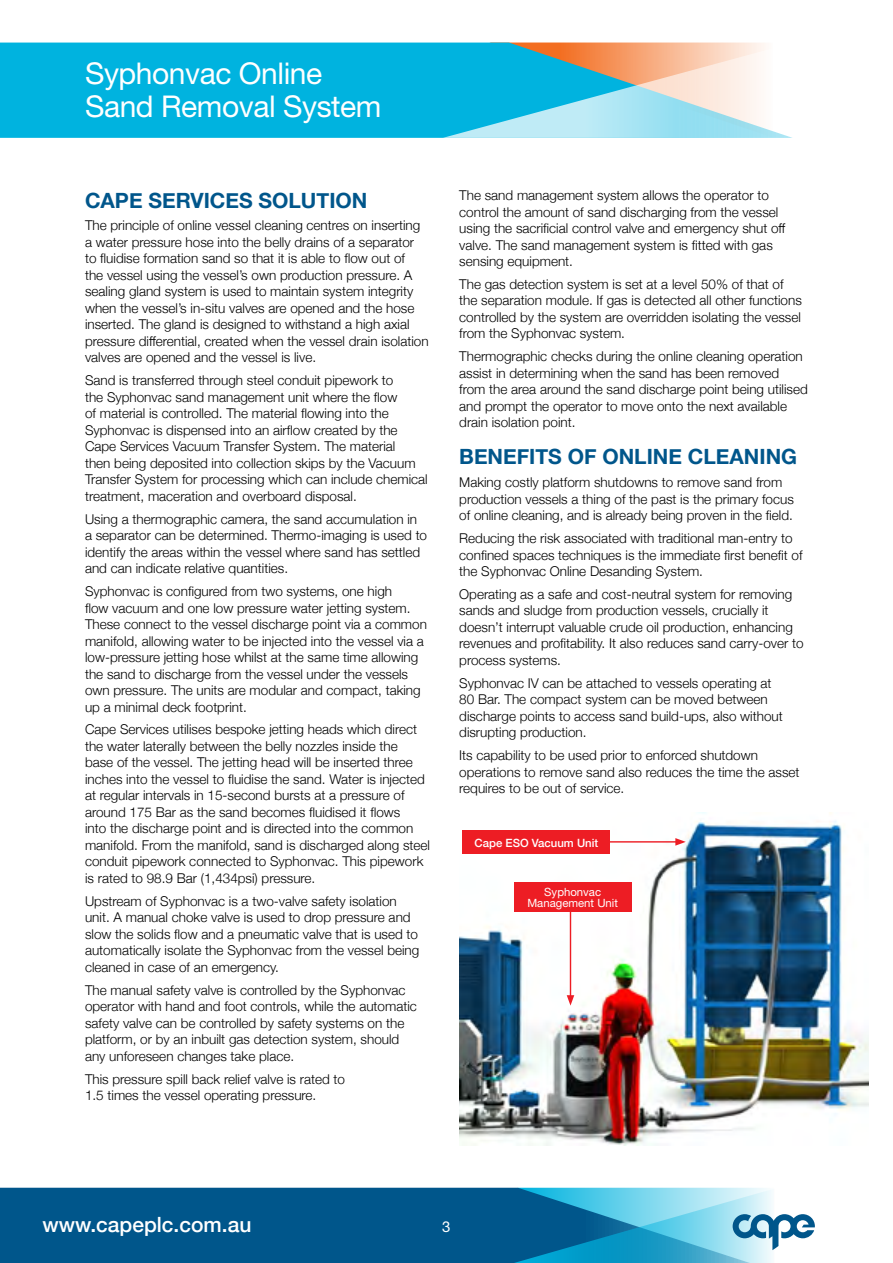
<style>
.page{position:relative;width:893px;height:1263px;background:#fff}
.page>*{position:absolute;margin:0;border:0;box-sizing:border-box;transform-origin:0 0}
.t1{font:30px/33px "Helvetica Neue";letter-spacing:-.015em;color:#fff}
.t2{font:700 21px "Helvetica Neue";color:#00568b}
.t3{font:500 21px "Helvetica Neue";color:#fff}
.t4{font:15px "Helvetica Neue";color:#fff}
.t5{font:300 13.5px/16.5px "Helvetica Neue";color:#000}
.t6{font:11.4px/11.4px "Helvetica Neue";color:#fff;text-align:center}
.t7{font:500 11.4px "Helvetica Neue";color:#fff}
</style>
<div class="page">
<div style="left:0;top:43px;width:443px;height:95px;background:#00b3df"></div>
<svg style="left:443px;top:43px;width:349px;height:95px;background:#94cdd5"></svg>
<img style="left:459px;top:813px;width:409px;height:332px">
<hr style="left:589px;top:841px;width:89px;height:1px;background:#ed1d24">
<svg style="left:675px;top:838px;width:11px;height:8px"></svg>
<hr style="left:570px;top:909px;width:1px;height:88px;background:#ed1d24">
<svg style="left:567px;top:995px;width:7px;height:10px"></svg>
<div style="left:462px;top:830px;width:148px;height:23px;background:#ed1d24"></div>
<div style="left:514px;top:883px;width:117px;height:29px;background:#ed1d24"></div>
<div style="left:0;top:1188px;width:464px;height:75px;background:#00568b"></div>
<svg style="left:464px;top:1188px;width:351px;height:75px;background:#50a3c5"></svg>
<h1 class="t1" style="left:85px;top:57px;width:298px">Syphonvac Online<br>Sand Removal System</h1>
<h2 class="t2" style="left:85px;top:184px;width:284px">CAPE SERVICES SOLUTION</h2>
<p class="t5" style="left:85px;top:216px;width:345px">The principle of online vessel cleaning centres on inserting a water pressure hose into the belly drains of a separator to fluidise formation sand so that it is able to flow out of<br>the vessel using the vessel’s own production pressure. A sealing gland system is used to maintain system integrity when the vessel’s in-situ valves are opened and the hose inserted. The gland is designed to withstand a high axial pressure differential, created when the vessel drain isolation valves are opened and the vessel is live.</p>
<p class="t5" style="left:85px;top:371px;width:344px">Sand is transferred through steel conduit pipework to<br>the Syphonvac sand management unit where the flow<br>of material is controlled. The material flowing into the Syphonvac is dispensed into an airflow created by the Cape Services Vacuum Transfer System. The material<br>then being deposited into collection skips by the Vacuum Transfer System for processing which can include chemical treatment, maceration and overboard disposal.</p>
<p class="t5" style="left:85px;top:510px;width:344px">Using a thermographic camera, the sand accumulation in a separator can be determined. Thermo-imaging is used to identify the areas within the vessel where sand has settled and can indicate relative quantities.</p>
<p class="t5" style="left:85px;top:582px;width:343px">Syphonvac is configured from two systems, one high<br>flow vacuum and one low pressure water jetting system.<br>These connect to the vessel discharge point via a common manifold, allowing water to be injected into the vessel via a low-pressure jetting hose whilst at the same time allowing the sand to discharge from the vessel under the vessels own pressure. The units are modular and compact, taking up a minimal deck footprint.</p>
<p class="t5" style="left:85px;top:720px;width:347px">Cape Services utilises bespoke jetting heads which direct the water laterally between the belly nozzles inside the<br>base of the vessel. The jetting head will be inserted three inches into the vessel to fluidise the sand. Water is injected at regular intervals in 15-second bursts at a pressure of around 175 Bar as the sand becomes fluidised it flows<br>into the discharge point and is directed into the common manifold. From the manifold, sand is discharged along steel conduit pipework connected to Syphonvac. This pipework is rated to 98.9 Bar (1,434psi) pressure.</p>
<p class="t5" style="left:85px;top:892px;width:336px">Upstream of Syphonvac is a two-valve safety isolation unit. A manual choke valve is used to drop pressure and slow the solids flow and a pneumatic valve that is used to automatically isolate the Syphonvac from the vessel being cleaned in case of an emergency.</p>
<p class="t5" style="left:85px;top:981px;width:333px">The manual safety valve is controlled by the Syphonvac operator with hand and foot controls, while the automatic safety valve can be controlled by safety systems on the platform, or by an inbuilt gas detection system, should any unforeseen changes take place.</p>
<p class="t5" style="left:85px;top:1069px;width:262px">This pressure spill back relief valve is rated to<br>1.5 times the vessel operating pressure.</p>
<p class="t5" style="left:459px;top:186px;width:328px">The sand management system allows the operator to control the amount of sand discharging from the vessel using the sacrificial control valve and emergency shut off valve. The sand management system is fitted with gas sensing equipment.</p>
<p class="t5" style="left:459px;top:275px;width:344px">The gas detection system is set at a level 50% of that of the separation module. If gas is detected all other functions controlled by the system are overridden isolating the vessel from the Syphonvac system.</p>
<p class="t5" style="left:459px;top:347px;width:350px">Thermographic checks during the online cleaning operation assist in determining when the sand has been removed from the area around the sand discharge point being utilised and prompt the operator to move onto the next available drain isolation point.</p>
<h2 class="t2" style="left:459px;top:440px;width:339px">BENEFITS OF ONLINE CLEANING</h2>
<p class="t5" style="left:459px;top:473px;width:336px">Making costly platform shutdowns to remove sand from production vessels a thing of the past is the primary focus of online cleaning, and is already being proven in the field.</p>
<p class="t5" style="left:459px;top:529px;width:345px">Reducing the risk associated with traditional man-entry to confined spaces techniques is the immediate first benefit of the Syphonvac Online Desanding System.</p>
<p class="t5" style="left:459px;top:585px;width:346px">Operating as a safe and cost-neutral system for removing sands and sludge from production vessels, crucially it doesn’t interrupt valuable crude oil production, enhancing revenues and profitability. It also reduces sand carry-over to process systems.</p>
<p class="t5" style="left:459px;top:674px;width:325px">Syphonvac IV can be attached to vessels operating at 80 Bar. The compact system can be moved between discharge points to access sand build-ups, also without disrupting production.</p>
<p class="t5" style="left:459px;top:746px;width:342px">Its capability to be used prior to enforced shutdown operations to remove sand also reduces the time the asset requires to be out of service.</p>
<p class="t7" style="left:475px;top:834px;width:125px">Cape ESO Vacuum Unit</p>
<p class="t6" style="left:527px;top:886px;width:92px">Syphonvac<br>Management Unit</p>
<h2 class="t3" style="left:43px;top:1208px;width:210px">www.capeplc.com.au</h2>
<p class="t4" style="left:442px;top:1217px;width:10px">3</p>
</div>
